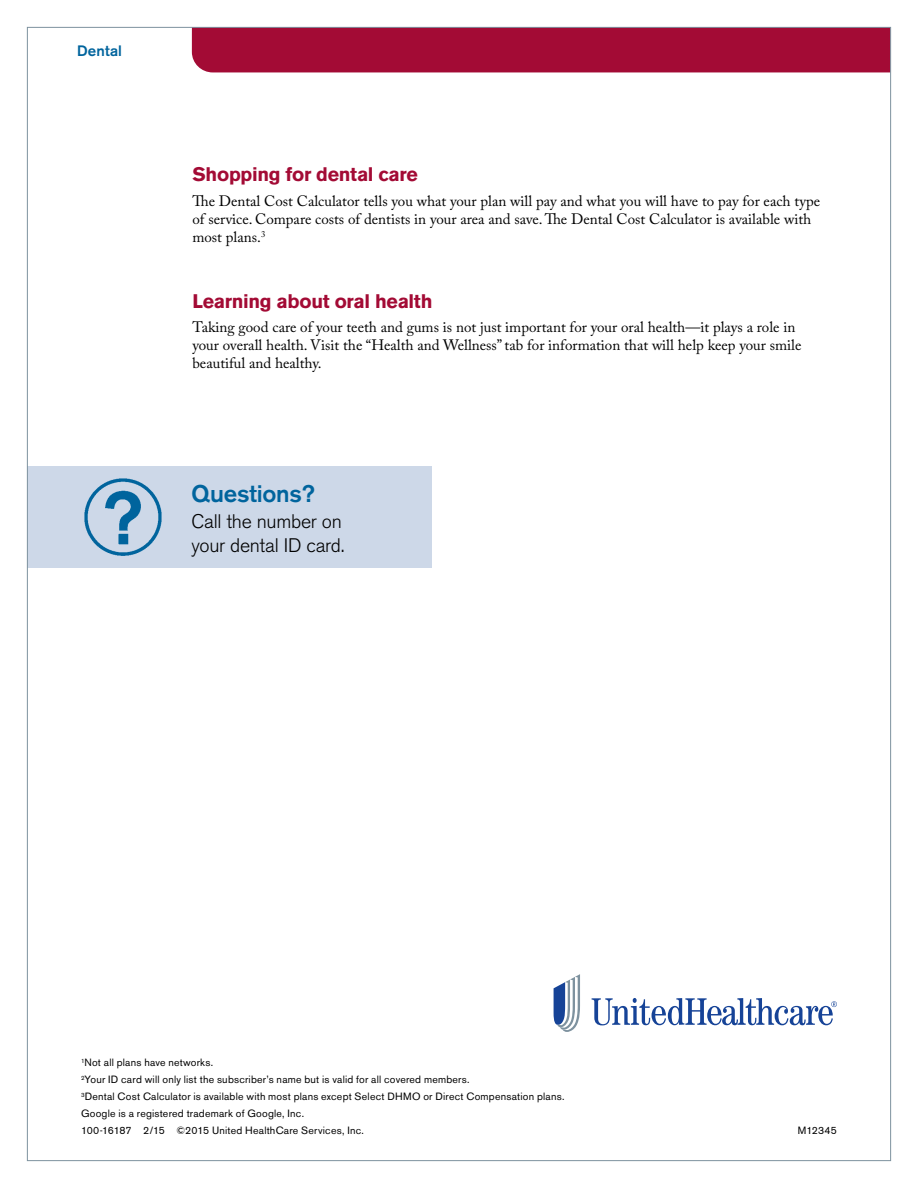
<style>
.page{position:relative;width:918px;height:1188px;background:#fff}
.page>*{position:absolute;margin:0;border:0;box-sizing:border-box;transform-origin:0 0}
.t1{font:500 24px "Akzidenz Grotesk BE";letter-spacing:-.01em;color:#00649d}
.t2{font:700 19.5px "Akzidenz Grotesk BE";letter-spacing:-.015em;color:#a30b35}
.t3{font:300 19.5px/24px "Akzidenz Grotesk BE";letter-spacing:-.015em;color:#000}
.t4{font:15px/18px "Adobe Caslon Pro";color:#000}
.t5{font:500 15px "Akzidenz Grotesk BE";letter-spacing:.01em;color:#00649d}
.t6{font:10.5px/17px "Akzidenz Grotesk BE";letter-spacing:.02em;color:#000}
</style>
<div class="page">
<div style="left:27px;top:467px;width:405px;height:101px;background:#cdd8e8"></div>
<img style="left:84px;top:478px;width:78px;height:78px">
<div style="left:192px;top:29px;width:697px;height:43px;background:#a30b35"></div>
<svg style="left:592px;top:998px;width:245px;height:27px"></svg>
<svg style="left:554px;top:974px;width:26px;height:58px"></svg>
<p class="t5" style="left:77px;top:41px;width:46px">Dental</p>
<h2 class="t2" style="left:192px;top:163px;width:227px">Shopping for dental care</h2>
<p class="t4" style="left:192px;top:192px;width:629px">The Dental Cost Calculator tells you what your plan will pay and what you will have to pay for each type of service. Compare costs of dentists in your area and save. The Dental Cost Calculator is available with most plans.<sup>3</sup></p>
<h2 class="t2" style="left:192px;top:290px;width:242px">Learning about oral health</h2>
<p class="t4" style="left:192px;top:318px;width:611px">Taking good care of your teeth and gums is not just important for your oral health—it plays a role in your overall health. Visit the “Health and Wellness” tab for information that will help keep your smile beautiful and healthy.</p>
<h1 class="t1" style="left:191px;top:479px;width:125px">Questions?</h1>
<h2 class="t3" style="left:191px;top:509px;width:154px">Call the number on your dental ID card.</h2>
<p class="t6" style="left:81px;top:1054px;width:485px"><sup>1</sup>Not all plans have networks.<br><sup>2</sup>Your ID card will only list the subscriber’s name but is valid for all covered members.<br><sup>3</sup>Dental Cost Calculator is available with most plans except Select DHMO or Direct Compensation plans.<br>Google is a registered trademark of Google, Inc.<br>100-16187 2/15 ©2015 United HealthCare Services, Inc.</p>
<p class="t6" style="left:798px;top:1122px;width:41px">M12345</p>
</div>
